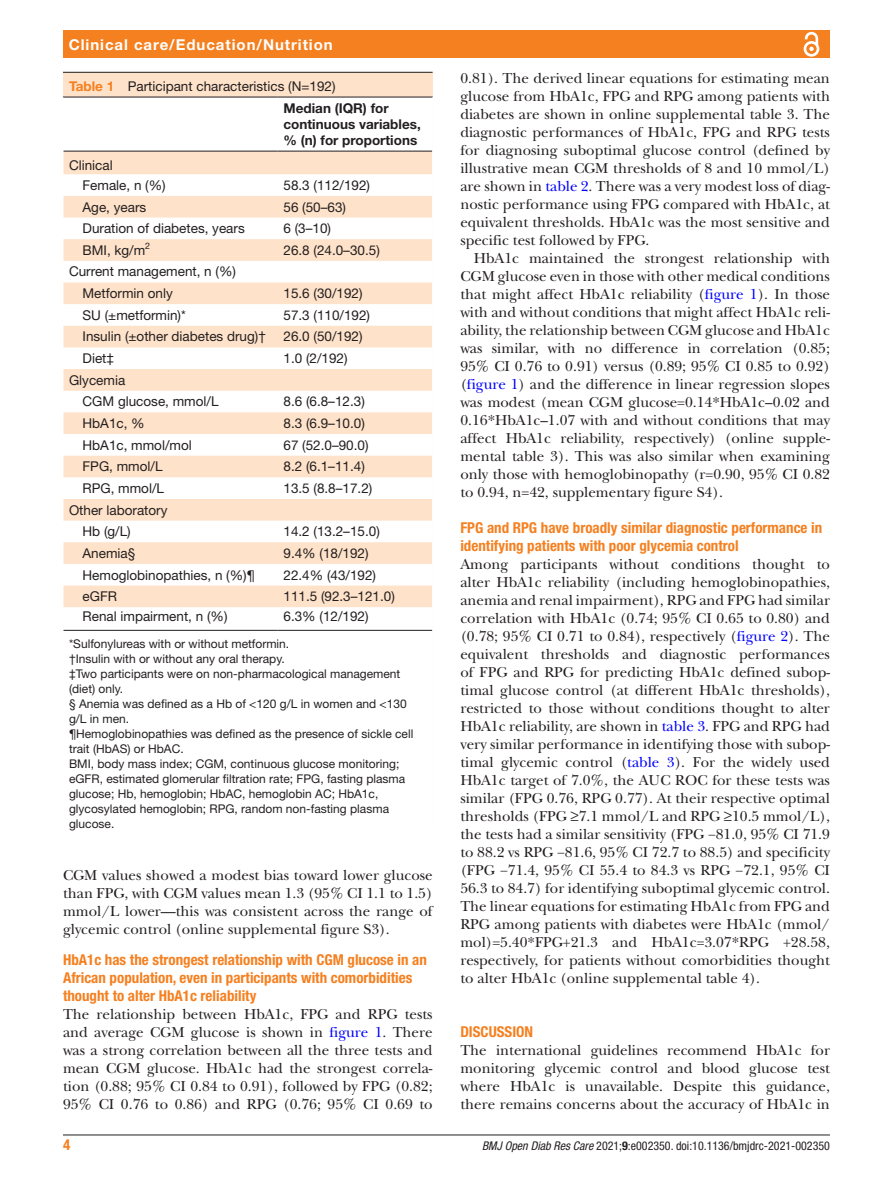
<style>
.page{position:relative;width:893px;height:1191px;background:#fff}
.page>*{position:absolute;margin:0;border:0;box-sizing:border-box;transform-origin:0 0}
.t1{font:15px/18px "New Baskerville";color:#231f20;text-align:justify}
.t2{font:700 condensed 15px/18px "Helvetica Neue LT Std";color:#f58020}
.t3{font:700 15px "Helvetica Neue LT Std";letter-spacing:.065em;color:#fff}
.t4{font:13.5px/21.6px "Helvetica Neue LT Std";color:#231f20}
.t5{font:700 13.5px/16.2px "Helvetica Neue LT Std";color:#231f20}
.t6{font:12px/15px "Helvetica Neue LT Std";color:#231f20}
.t7{font:condensed 12px "Helvetica Neue LT Std";color:#231f20}
.t8{font:9px "Helvetica Neue LT Std";color:#231f20}
.s1{font-weight:700;color:#f58020}
.s2{font-weight:700}
.s3{color:#00f}
.s4{font-style:italic}
</style>
<div class="page">
<hr style="left:63px;top:1134px;width:767px;height:1px;background:#231f20">
<div style="left:63px;top:31px;width:767px;height:27px;background:#f58020"></div>
<svg style="left:803px;top:31px;width:17px;height:26px"></svg>
<div style="left:63px;top:73px;width:370px;height:755px;background:#fee2c9"></div>
<hr style="left:63px;top:72px;width:370px;height:1px;background:#231f20">
<svg style="left:64px;top:97px;width:368px;height:731px;fill:#fff"></svg>
<hr style="left:63px;top:97px;width:214px;height:1px;background:#231f20">
<hr style="left:63px;top:151px;width:215px;height:1px;background:#231f20">
<hr style="left:278px;top:97px;width:155px;height:1px;background:#231f20">
<hr style="left:278px;top:151px;width:154px;height:1px;background:#231f20">
<hr style="left:63px;top:630px;width:215px;height:1px;background:#231f20">
<hr style="left:278px;top:630px;width:154px;height:1px;background:#231f20">
<hr style="left:63px;top:97px;width:1px;height:54px;background:#fff">
<svg style="left:63px;top:151px;width:1px;height:479px"></svg>
<hr style="left:63px;top:630px;width:1px;height:198px;background:#fff">
<hr style="left:432px;top:97px;width:1px;height:54px;background:#fff">
<svg style="left:432px;top:151px;width:1px;height:479px"></svg>
<hr style="left:432px;top:630px;width:1px;height:198px;background:#fff">
<hr style="left:69px;top:647px;width:364px;height:1px;background:#fff">
<hr style="left:69px;top:662px;width:364px;height:1px;background:#fff">
<hr style="left:69px;top:692px;width:364px;height:1px;background:#fff">
<hr style="left:69px;top:722px;width:364px;height:1px;background:#fff">
<hr style="left:69px;top:752px;width:364px;height:1px;background:#fff">
<hr style="left:69px;top:827px;width:364px;height:1px;background:#fff">
<p class="t3" style="left:69px;top:35px;width:266px">Clinical care/Education/Nutrition</p>
<p class="t4" style="left:284px;top:75px;width:107px;line-height:22px;text-indent:-214px"><span class="s1">Table 1</span> Participant characteristics (N=192)<br><span class="s2">Median (IQR) for</span></p>
<p class="t5" style="left:284px;top:116px;width:139px">continuous variables, % (n) for proportions</p>
<p class="t4" style="left:82px;top:155px;width:85px;line-height:20.1px;text-indent:-14px">Clinical<br>Female, n (%)</p>
<p class="t4" style="left:284px;top:174px;width:88px">58.3 (112/192)</p>
<p class="t4" style="left:82px;top:196px;width:65px">Age, years</p>
<p class="t4" style="left:284px;top:196px;width:64px">56 (50–63)</p>
<p class="t4" style="left:82px;top:217px;width:164px">Duration of diabetes, years</p>
<p class="t4" style="left:284px;top:217px;width:49px">6 (3–10)</p>
<p class="t4" style="left:82px;top:239px;width:64px">BMI, kg/m</p>
<p class="t8" style="left:145px;top:240px;width:6px">2</p>
<p class="t4" style="left:284px;top:239px;width:98px">26.8 (24.0–30.5)</p>
<p class="t4" style="left:82px;top:261px;width:155px;text-indent:-14px">Current management, n (%)<br>Metformin only</p>
<p class="t4" style="left:284px;top:282px;width:81px">15.6 (30/192)</p>
<p class="t4" style="left:82px;top:304px;width:105px">SU (±metformin)*</p>
<p class="t4" style="left:284px;top:304px;width:88px">57.3 (110/192)</p>
<p class="t4" style="left:82px;top:326px;width:185px">Insulin (±other diabetes drug)†</p>
<p class="t4" style="left:284px;top:326px;width:81px">26.0 (50/192)</p>
<p class="t4" style="left:82px;top:347px;width:33px">Diet‡</p>
<p class="t4" style="left:284px;top:347px;width:66px">1.0 (2/192)</p>
<p class="t4" style="left:82px;top:369px;width:138px;text-indent:-14px">Glycemia<br>CGM glucose, mmol/L</p>
<p class="t4" style="left:284px;top:390px;width:83px">8.6 (6.8–12.3)</p>
<p class="t4" style="left:82px;top:412px;width:64px">HbA1c, %</p>
<p class="t4" style="left:284px;top:412px;width:83px">8.3 (6.9–10.0)</p>
<p class="t4" style="left:82px;top:434px;width:111px">HbA1c, mmol/mol</p>
<p class="t4" style="left:284px;top:434px;width:87px">67 (52.0–90.0)</p>
<p class="t4" style="left:82px;top:455px;width:82px">FPG, mmol/L</p>
<p class="t4" style="left:284px;top:455px;width:83px">8.2 (6.1–11.4)</p>
<p class="t4" style="left:82px;top:477px;width:83px">RPG, mmol/L</p>
<p class="t4" style="left:284px;top:477px;width:90px">13.5 (8.8–17.2)</p>
<p class="t4" style="left:82px;top:499px;width:87px;text-indent:-14px">Other laboratory<br>Hb (g/L)</p>
<p class="t4" style="left:284px;top:520px;width:98px">14.2 (13.2–15.0)</p>
<p class="t4" style="left:82px;top:542px;width:54px">Anemia§</p>
<p class="t4" style="left:284px;top:542px;width:87px">9.4% (18/192)</p>
<p class="t4" style="left:82px;top:564px;width:174px">Hemoglobinopathies, n (%)¶</p>
<p class="t4" style="left:284px;top:564px;width:94px">22.4% (43/192)</p>
<p class="t4" style="left:82px;top:585px;width:36px">eGFR</p>
<p class="t4" style="left:284px;top:585px;width:113px">111.5 (92.3–121.0)</p>
<p class="t4" style="left:82px;top:605px;width:147px">Renal impairment, n (%)</p>
<p class="t4" style="left:284px;top:605px;width:87px">6.3% (12/192)</p>
<p class="t6" style="left:69px;top:636px;width:346px">*Sulfonylureas with or without metformin.<br>†Insulin with or without any oral therapy.<br>‡Two participants were on non-pharmacological management (diet) only.<br>§ Anemia was defined as a Hb of &lt;120 g/L in women and &lt;130 g/L in men.<br>¶Hemoglobinopathies was defined as the presence of sickle cell trait (HbAS) or HbAC.<br>BMI, body mass index; CGM, continuous glucose monitoring; eGFR, estimated glomerular filtration rate; FPG, fasting plasma glucose; Hb, hemoglobin; HbAC, hemoglobin AC; HbA1c, glycosylated hemoglobin; RPG, random non-fasting plasma glucose.</p>
<p class="t1" style="left:63px;top:866px;width:371px">CGM values showed a modest bias toward lower glucose than FPG, with CGM values mean 1.3 (95% CI 1.1 to 1.5) mmol/L lower—this was consistent across the range of glycemic control (online supplemental figure S3).</p>
<p class="t2" style="left:63px;top:950px;width:365px">HbA1c has the strongest relationship with CGM glucose in an<br>African population, even in participants with comorbidities thought to alter HbA1c reliability</p>
<p class="t1" style="left:63px;top:1005px;width:371px">The relationship between HbA1c, FPG and RPG tests and average CGM glucose is shown in <span class="s3">figure 1</span>. There was a strong correlation between all the three tests and mean CGM glucose. HbA1c had the strongest correla&shy;tion (0.88; 95% CI 0.84 to 0.91), followed by FPG (0.82; 95% CI 0.76 to 0.86) and RPG (0.76; 95% CI 0.69 to</p>
<p class="t1" style="left:460px;top:69px;width:371px">0.81). The derived linear equations for estimating mean glucose from HbA1c, FPG and RPG among patients with diabetes are shown in online supplemental table 3. The diagnostic performances of HbA1c, FPG and RPG tests for diagnosing suboptimal glucose control (defined by illustrative mean CGM thresholds of 8 and 10 mmol/L) are shown in <span class="s3">table 2</span>. There was a very modest loss of diag&shy;nostic performance using FPG compared with HbA1c, at equivalent thresholds. HbA1c was the most sensitive and specific test followed by FPG.</p>
<p class="t1" style="left:460px;top:249px;width:371px;text-indent:14px">HbA1c maintained the strongest relationship with CGM glucose even in those with other medical conditions that might affect HbA1c reliability (<span class="s3">figure 1</span>). In those with and without conditions that might affect HbA1c reli&shy;ability, the relationship between CGM glucose and HbA1c was similar, with no difference in correlation (0.85; 95% CI 0.76 to 0.91) versus (0.89; 95% CI 0.85 to 0.92) (<span class="s3">figure 1</span>) and the difference in linear regression slopes was modest (mean CGM glucose=0.14*HbA1c–0.02 and 0.16*HbA1c–1.07 with and without conditions that may affect HbA1c reliability, respectively) (online supple&shy;mental table 3). This was also similar when examining only those with hemoglobinopathy (r=0.90, 95% CI 0.82 to 0.94, n=42, supplementary figure S4).</p>
<p class="t2" style="left:460px;top:518px;width:363px">FPG and RPG have broadly similar diagnostic performance in identifying patients with poor glycemia control</p>
<p class="t1" style="left:460px;top:555px;width:371px">Among participants without conditions thought to alter HbA1c reliability (including hemoglobinopathies, anemia and renal impairment), RPG and FPG had similar correlation with HbA1c (0.74; 95% CI 0.65 to 0.80) and (0.78; 95% CI 0.71 to 0.84), respectively (<span class="s3">figure 2</span>). The equivalent thresholds and diagnostic performances of FPG and RPG for predicting HbA1c defined subop&shy;timal glucose control (at different HbA1c thresholds), restricted to those without conditions thought to alter HbA1c reliability, are shown in <span class="s3">table 3</span>. FPG and RPG had very similar performance in identifying those with subop&shy;timal glycemic control (<span class="s3">table 3</span>). For the widely used HbA1c target of 7.0%, the AUC ROC for these tests was similar (FPG 0.76, RPG 0.77). At their respective optimal thresholds (FPG ≥7.1 mmol/L and RPG ≥10.5 mmol/L), the tests had a similar sensitivity (FPG −81.0, 95% CI 71.9 to 88.2 vs RPG −81.6, 95% CI 72.7 to 88.5) and specificity (FPG −71.4, 95% CI 55.4 to 84.3 vs RPG −72.1, 95% CI 56.3 to 84.7) for identifying suboptimal glycemic control.<br>The linear equations for estimating HbA1c from FPG and RPG among patients with diabetes were HbA1c (mmol/ mol)=5.40*FPG+21.3 and HbA1c=3.07*RPG +28.58, respectively, for patients without comorbidities thought to alter HbA1c (online supplemental table 4).</p>
<p class="t2" style="left:460px;top:1022px;width:74px">DISCUSSION</p>
<p class="t1" style="left:460px;top:1041px;width:371px">The international guidelines recommend HbA1c for monitoring glycemic control and blood glucose test where HbA1c is unavailable. Despite this guidance, there remains concerns about the accuracy of HbA1c in</p>
<p class="t2" style="left:63px;top:1135px;width:9px">4</p>
<p class="t7" style="left:482px;top:1138px;width:349px"><span class="s4">BMJ Open Diab Res Care</span> 2021;<span class="s2">9</span>:e002350. doi:10.1136/bmjdrc-2021-002350</p>
</div>
